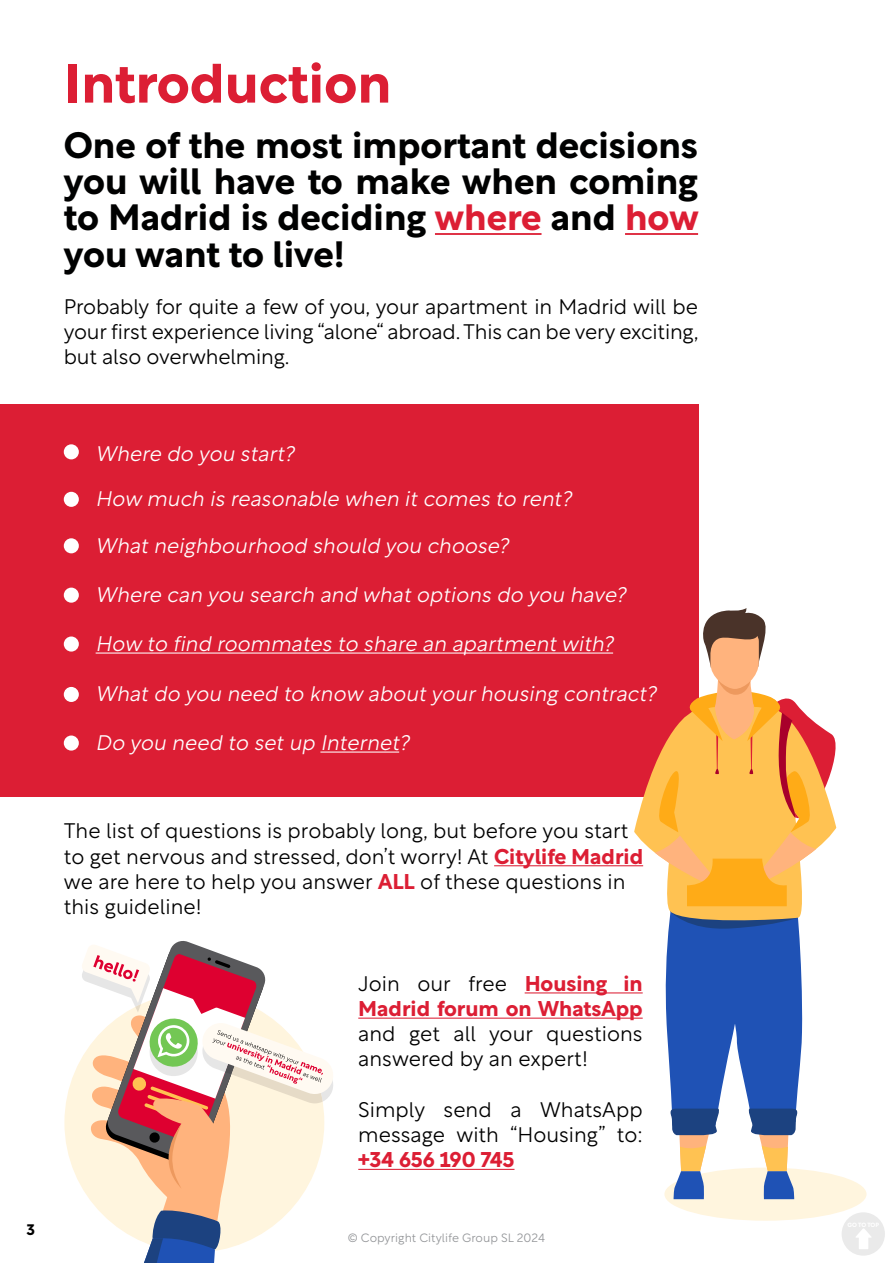
<style>
.page{position:relative;width:893px;height:1263px;background:#fff}
.page>*{position:absolute;margin:0;border:0;box-sizing:border-box;transform-origin:0 0}
.t1{font:700 54.45px "Rotunda";color:#dc1e34}
.t2{font:700 36px/36.3px "Rotunda";color:#000101;text-align:justify}
.t3{font:300 21px/25.2px "Rotunda";color:#000}
.t4{font:italic 300 21px "Rotunda";color:#fff}
.t5{font:700 21px/25.2px "Rotunda";color:#dc1e34}
.t6{font:700 15px "Rotunda";color:#000}
.t7{font:300 12px "Rotunda";color:#939598}
.s1{color:#dc1e34}
.s2{font-weight:700;color:#dc1e34}
.s3{font-weight:300;color:#000}
</style>
<div class="page">
<hr style="left:435px;top:233px;width:106px;height:2px;background:#dc1e34">
<hr style="left:625px;top:233px;width:73px;height:2px;background:#dc1e34">
<div style="left:0;top:404px;width:698px;height:392px;background:#dc1e34"></div>
<div style="left:64px;top:444px;width:15px;height:15px;background:#fff;border-radius:50%"></div>
<div style="left:64px;top:492px;width:15px;height:15px;background:#fff;border-radius:50%"></div>
<div style="left:64px;top:588px;width:15px;height:15px;background:#fff;border-radius:50%"></div>
<hr style="left:96px;top:652px;width:517px;height:1px;background:#fff">
<div style="left:64px;top:636px;width:15px;height:15px;background:#fff;border-radius:50%"></div>
<div style="left:64px;top:687px;width:15px;height:15px;background:#fff;border-radius:50%"></div>
<hr style="left:320px;top:751px;width:79px;height:1px;background:#fff">
<div style="left:64px;top:735px;width:15px;height:15px;background:#fff;border-radius:50%"></div>
<div style="left:64px;top:538px;width:15px;height:15px;background:#fff;border-radius:50%"></div>
<hr style="left:494px;top:865px;width:149px;height:1px;background:#dc1e34">
<hr style="left:525px;top:992px;width:118px;height:1px;background:#dc1e34">
<hr style="left:358px;top:1017px;width:285px;height:2px;background:#dc1e34">
<hr style="left:358px;top:1169px;width:156px;height:1px;background:#dc1e34">
<div style="left:664px;top:1167px;width:202px;height:54px;background:#fff5de;border-radius:50%"></div>
<svg style="left:634px;top:608px;width:211px;height:591px"></svg>
<svg style="left:76px;top:941px;width:257px;height:322px"></svg>
<div style="left:842px;top:1212px;width:43px;height:44px;background:#eaeaea;border-radius:50%"></div>
<svg style="left:856px;top:1228px;width:15px;height:21px"></svg>
<h1 class="t1" style="left:64px;top:39px;width:329px">Introduction</h1>
<h2 class="t2" style="left:64px;top:123px;width:636px">One of the most important decisions you will have to make when coming to Madrid is deciding <span class="s1">where</span> and <span class="s1">how </span>you want to live!</h2>
<p class="t3" style="left:64px;top:292px;width:636px;text-align:justify">Probably for quite a few of you, your apartment in Madrid will be your first experience living “alone“ abroad. This can be very exciting, but also overwhelming.</p>
<p class="t6" style="left:26px;top:1217px;width:10px">3</p>
<p class="t4" style="left:96px;top:437px;width:205px">Where do you start?</p>
<p class="t4" style="left:96px;top:483px;width:482px">How much is reasonable when itcomes to rent?</p>
<p class="t4" style="left:96px;top:529px;width:419px">Whatneighbourhood should you choose?</p>
<p class="t4" style="left:96px;top:578px;width:537px">Where can you search and whatoptions do you have?</p>
<p class="t4" style="left:96px;top:627px;width:524px">How to find roommates to share an apartmentwith?</p>
<p class="t4" style="left:96px;top:678px;width:567px">Whatdo you need to know aboutyourhousing contract?</p>
<p class="t4" style="left:96px;top:726px;width:320px">Do you need to setup Internet?</p>
<p class="t3" style="left:64px;top:816px;width:581px">The list of questions is probably long, but before you start to get nervous and stressed, don’t worry! At <span class="s2">Citylife Madrid </span>we are here to help you answer <span class="s2">ALL</span> of these questions in this guideline!</p>
<p class="t5" style="left:358px;top:969px;width:286px"><span class="s3">Join our free</span> Housing in<br>Madrid forum on WhatsApp</p>
<p class="t3" style="left:358px;top:1019px;width:286px">and get all your questions answered by an expert!</p>
<p class="t3" style="left:358px;top:1095px;width:286px">Simply send a WhatsApp message with “Housing” to:</p>
<p class="t5" style="left:358px;top:1145px;width:158px">+34 656 190 745</p>
<p class="t7" style="left:348px;top:1229px;width:199px">© Copyright Citylife Group SL 2024</p>
</div>
